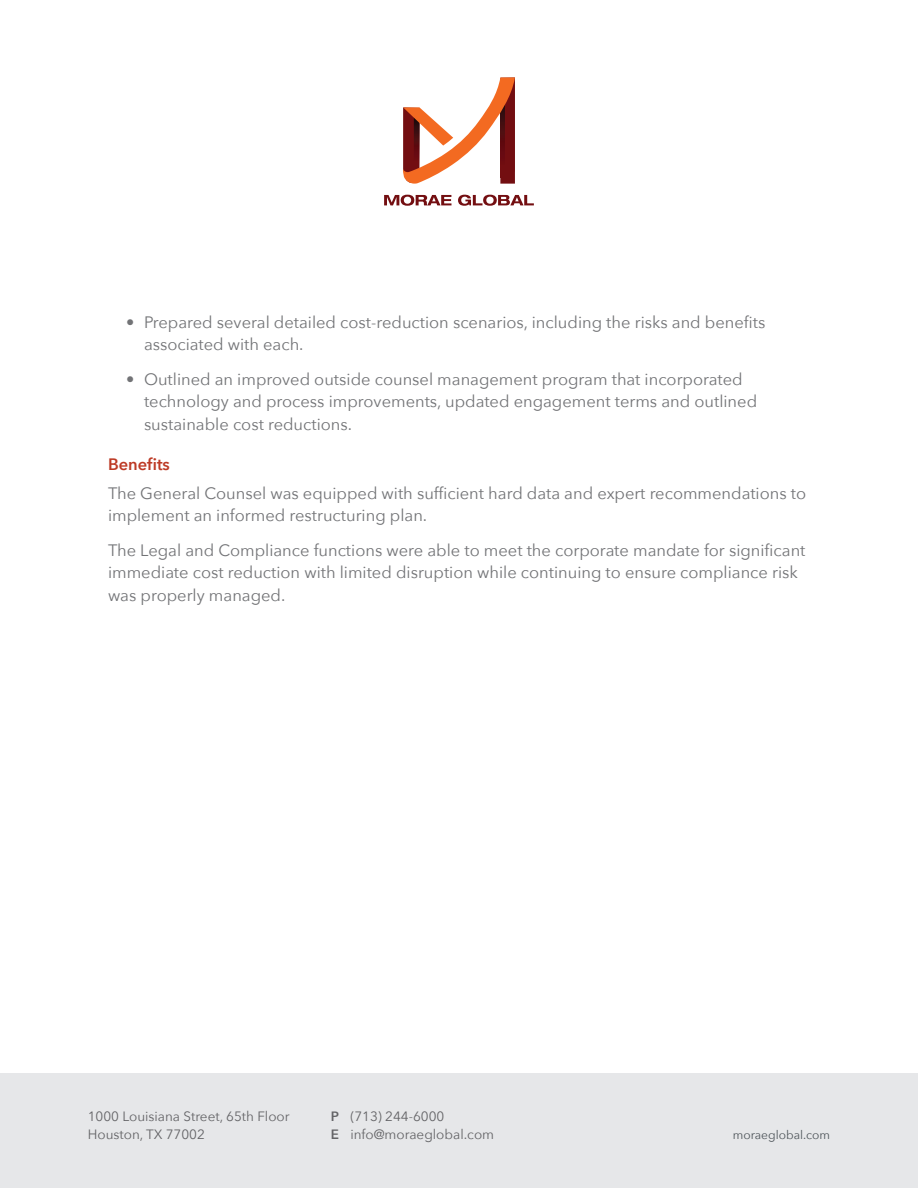
<style>
.page{position:relative;width:918px;height:1188px;background:#fff}
.page>*{position:absolute;margin:0;border:0;box-sizing:border-box;transform-origin:0 0}
.Body{font:16.5px/22.5px "Avenir Next";color:#727376}
.Sub_1{font:600 16.5px "Avenir Next";color:#bd3a25}
.Body_9_12{font:13.5px/18px "Avenir Next";color:#636366}
.t1{font:12px "Avenir Next";color:#4d5459}
.s1{font-weight:600}
</style>
<div class="page">
<div style="left:0;top:1073px;width:918px;height:115px;background:#e6e7e9"></div>
<svg style="left:403px;top:77px;width:112px;height:107px"></svg>
<svg style="left:384px;top:195px;width:67px;height:11px"></svg>
<svg style="left:458px;top:195px;width:76px;height:11px"></svg>
<p class="Body" style="left:144px;top:310px;width:623px;text-indent:-18px">• Prepared several detailed cost-reduction scenarios, including the risks and benefits associated with each.</p>
<p class="Body" style="left:144px;top:367px;width:615px;text-indent:-18px">• Outlined an improved outside counsel management program that incorporated technology and process improvements, updated engagement terms and outlined sustainable cost reductions.</p>
<p class="Sub_1" style="left:108px;top:451px;width:63px">Benefits</p>
<p class="Body" style="left:108px;top:481px;width:700px">The General Counsel was equipped with sufficient hard data and expert recommendations to implement an informed restructuring plan.</p>
<p class="Body" style="left:108px;top:538px;width:699px">The Legal and Compliance functions were able to meet the corporate mandate for significant immediate cost reduction with limited disruption while continuing to ensure compliance risk was properly managed.</p>
<p class="Body_9_12" style="left:88px;top:1106px;width:203px">1000 Louisiana Street, 65th Floor<br>Houston, TX 77002</p>
<p class="Body_9_12" style="left:331px;top:1106px;width:165px"><span class="s1">P</span> (713) 244-6000<br><span class="s1">E</span> info@moraeglobal.com</p>
<p class="t1" style="left:733px;top:1124px;width:99px">moraeglobal.com</p>
</div>
